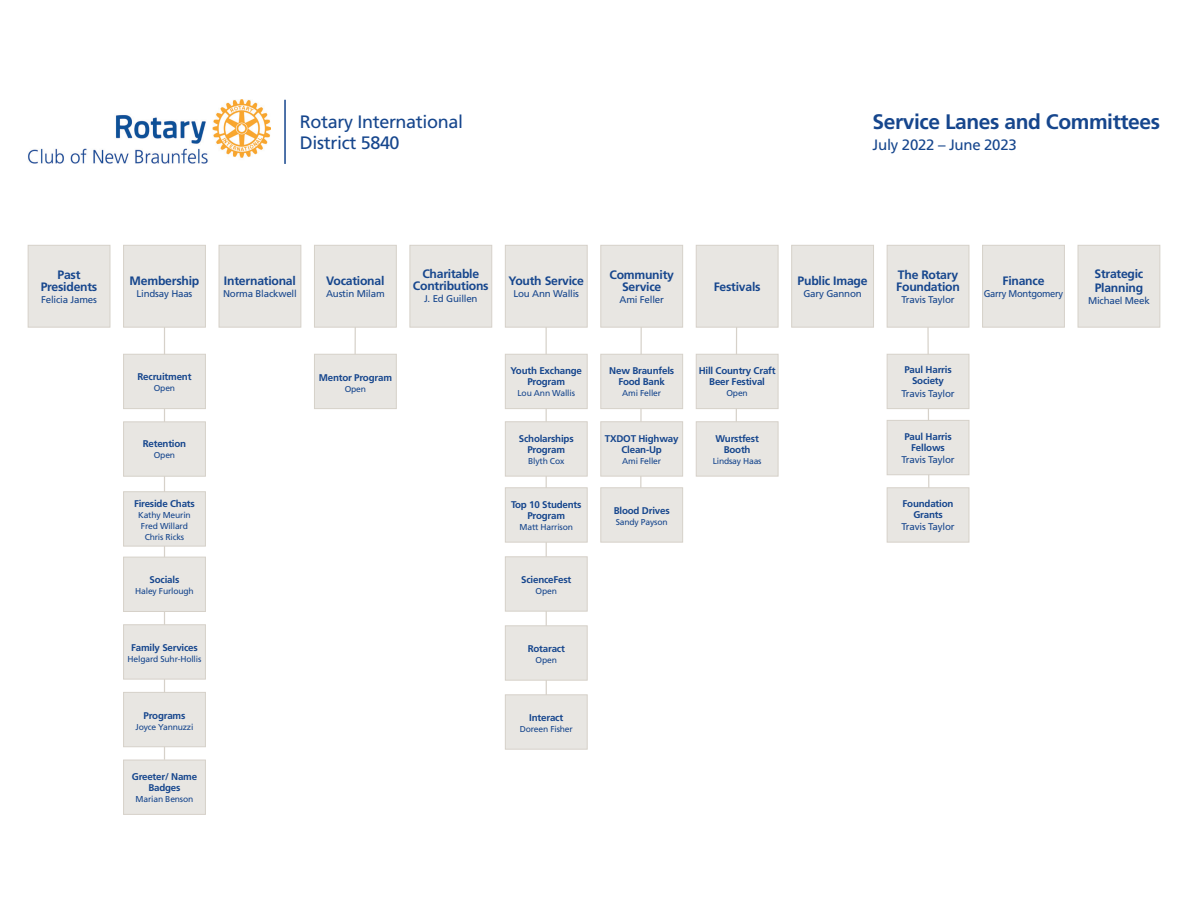
<style>
.page{position:relative;width:1188px;height:918px;background:#fff}
.page>*{position:absolute;margin:0;border:0;box-sizing:border-box;transform-origin:0 0}
.t1{font:700 21px "Frutiger LT Std";letter-spacing:-.02em;color:#16468d}
.t2{font:18px/21.6px "Frutiger LT Std";letter-spacing:-.02em;color:#16468d}
.t3{font:15px "Frutiger LT Std";letter-spacing:-.02em;color:#16468d}
.t4{font:700 12.15px/12.1px "Frutiger LT Std";letter-spacing:-.02em;color:#16468d;text-align:center}
.t5{font:700 9.75px/10.9px "Frutiger LT Std";letter-spacing:-.02em;color:#16468d;text-align:center}
.t6{font:9.75px "Frutiger LT Std";letter-spacing:-.02em;color:#16468d}
.t7{font:9.75px "Frutiger LT Std";letter-spacing:-.02em;color:#16468d;scale:.96 1}
.t8{font:8.55px/10.9px "Frutiger LT Std";letter-spacing:-.02em;color:#16468d;text-align:center}
</style>
<div class="page">
<hr style="left:164px;top:270px;width:1px;height:490px;background:#d6d1c9">
<svg style="left:354px;top:327px;width:3px;height:27px"></svg>
<hr style="left:546px;top:260px;width:1px;height:476px;background:#d6d1c9">
<svg style="left:640px;top:327px;width:3px;height:160px"></svg>
<svg style="left:735px;top:327px;width:3px;height:94px"></svg>
<svg style="left:926px;top:327px;width:4px;height:160px"></svg>
<div style="left:123px;top:245px;width:83px;height:82px;background:#e8e6e2;border:1px solid #d6d1c9"></div>
<div style="left:219px;top:245px;width:82px;height:82px;background:#e8e6e2;border:1px solid #d6d1c9"></div>
<div style="left:314px;top:245px;width:83px;height:82px;background:#e8e6e2;border:1px solid #d6d1c9"></div>
<div style="left:410px;top:245px;width:82px;height:82px;background:#e8e6e2;border:1px solid #d6d1c9"></div>
<div style="left:505px;top:245px;width:83px;height:82px;background:#e8e6e2;border:1px solid #d6d1c9"></div>
<div style="left:505px;top:354px;width:83px;height:55px;background:#e8e6e2;border:1px solid #d6d1c9"></div>
<div style="left:314px;top:354px;width:83px;height:55px;background:#e8e6e2;border:1px solid #d6d1c9"></div>
<div style="left:600px;top:354px;width:83px;height:55px;background:#e8e6e2;border:1px solid #d6d1c9"></div>
<div style="left:600px;top:421px;width:83px;height:55px;background:#e8e6e2;border:1px solid #d6d1c9"></div>
<div style="left:600px;top:487px;width:83px;height:55px;background:#e8e6e2;border:1px solid #d6d1c9"></div>
<div style="left:123px;top:557px;width:83px;height:55px;background:#e8e6e2;border:1px solid #d6d1c9"></div>
<div style="left:123px;top:624px;width:83px;height:55px;background:#e8e6e2;border:1px solid #d6d1c9"></div>
<div style="left:123px;top:692px;width:83px;height:55px;background:#e8e6e2;border:1px solid #d6d1c9"></div>
<div style="left:123px;top:760px;width:83px;height:55px;background:#e8e6e2;border:1px solid #d6d1c9"></div>
<div style="left:123px;top:354px;width:83px;height:55px;background:#e8e6e2;border:1px solid #d6d1c9"></div>
<div style="left:123px;top:422px;width:83px;height:55px;background:#e8e6e2;border:1px solid #d6d1c9"></div>
<div style="left:123px;top:491px;width:83px;height:55px;background:#e8e6e2;border:1px solid #d6d1c9"></div>
<div style="left:696px;top:354px;width:82px;height:55px;background:#e8e6e2;border:1px solid #d6d1c9"></div>
<div style="left:887px;top:420px;width:82px;height:55px;background:#e8e6e2;border:1px solid #d6d1c9"></div>
<div style="left:887px;top:354px;width:82px;height:55px;background:#e8e6e2;border:1px solid #d6d1c9"></div>
<div style="left:887px;top:487px;width:82px;height:55px;background:#e8e6e2;border:1px solid #d6d1c9"></div>
<div style="left:505px;top:421px;width:83px;height:55px;background:#e8e6e2;border:1px solid #d6d1c9"></div>
<div style="left:696px;top:421px;width:82px;height:55px;background:#e8e6e2;border:1px solid #d6d1c9"></div>
<div style="left:505px;top:487px;width:83px;height:55px;background:#e8e6e2;border:1px solid #d6d1c9"></div>
<div style="left:505px;top:556px;width:83px;height:55px;background:#e8e6e2;border:1px solid #d6d1c9"></div>
<div style="left:505px;top:625px;width:83px;height:55px;background:#e8e6e2;border:1px solid #d6d1c9"></div>
<div style="left:505px;top:695px;width:83px;height:54px;background:#e8e6e2;border:1px solid #d6d1c9"></div>
<div style="left:600px;top:245px;width:83px;height:82px;background:#e8e6e2;border:1px solid #d6d1c9"></div>
<div style="left:696px;top:245px;width:82px;height:82px;background:#e8e6e2;border:1px solid #d6d1c9"></div>
<div style="left:791px;top:245px;width:83px;height:82px;background:#e8e6e2;border:1px solid #d6d1c9"></div>
<div style="left:982px;top:245px;width:83px;height:82px;background:#e8e6e2;border:1px solid #d6d1c9"></div>
<div style="left:1078px;top:245px;width:82px;height:82px;background:#e8e6e2;border:1px solid #d6d1c9"></div>
<div style="left:887px;top:245px;width:82px;height:82px;background:#e8e6e2;border:1px solid #d6d1c9"></div>
<div style="left:28px;top:245px;width:82px;height:82px;background:#e8e6e2;border:1px solid #d6d1c9"></div>
<img style="left:28px;top:100px;width:242px;height:64px">
<hr style="left:284px;top:100px;width:2px;height:64px;background:#16468d">
<h2 class="t2" style="left:300px;top:111px;width:165px">Rotary International<br>District 5840</h2>
<h1 class="t1" style="left:873px;top:110px;width:289px">Service Lanes and Committees</h1>
<h3 class="t3" style="left:873px;top:136px;width:146px">July 2022 – June 2023</h3>
<p class="t4" style="left:41px;top:269px;width:58px">Past<br>Presidents</p>
<p class="t6" style="left:41px;top:294px;width:57px">Felicia James</p>
<p class="t4" style="left:130px;top:275px;width:71px">Membership</p>
<p class="t6" style="left:137px;top:288px;width:57px">Lindsay Haas</p>
<p class="t4" style="left:224px;top:275px;width:73px">International</p>
<p class="t6" style="left:223px;top:288px;width:75px">Norma Blackwell</p>
<p class="t4" style="left:326px;top:275px;width:60px">Vocational</p>
<p class="t6" style="left:326px;top:288px;width:60px">Austin Milam</p>
<p class="t4" style="left:413px;top:267px;width:77px">Charitable<br>Contributions</p>
<p class="t6" style="left:424px;top:293px;width:55px">J. Ed Guillen</p>
<p class="t4" style="left:509px;top:275px;width:77px">Youth Service</p>
<p class="t6" style="left:513px;top:288px;width:67px">Lou Ann Wallis</p>
<p class="t4" style="left:609px;top:268px;width:66px">Community<br>Service</p>
<p class="t6" style="left:620px;top:294px;width:46px">Ami Feller</p>
<p class="t4" style="left:714px;top:281px;width:48px">Festivals</p>
<p class="t4" style="left:798px;top:275px;width:71px">Public Image</p>
<p class="t6" style="left:803px;top:288px;width:60px">Gary Gannon</p>
<p class="t4" style="left:896px;top:268px;width:65px;text-align:left">The Rotary<br>Foundation</p>
<p class="t6" style="left:901px;top:294px;width:55px">Travis Taylor</p>
<p class="t4" style="left:1003px;top:275px;width:43px">Finance</p>
<p class="t7" style="left:984px;top:288px;width:84px">Garry Montgomery</p>
<p class="t4" style="left:1094px;top:266px;width:50px;line-height:14.7px;text-align:left">Strategic<br>Planning</p>
<p class="t6" style="left:1088px;top:295px;width:63px">Michael Meek</p>
<p class="t5" style="left:138px;top:371px;width:55px">Recruitment</p>
<p class="t8" style="left:154px;top:382px;width:23px">Open</p>
<p class="t5" style="left:143px;top:438px;width:45px">Retention</p>
<p class="t8" style="left:154px;top:450px;width:23px">Open</p>
<p class="t5" style="left:134px;top:498px;width:62px">Fireside Chats</p>
<p class="t8" style="left:138px;top:510px;width:54px">Kathy Meurin<br>Fred Willard<br>Chris Ricks</p>
<p class="t5" style="left:319px;top:372px;width:75px">Mentor Program</p>
<p class="t8" style="left:345px;top:383px;width:23px">Open</p>
<p class="t5" style="left:511px;top:365px;width:73px">Youth Exchange<br>Program</p>
<p class="t8" style="left:518px;top:388px;width:59px">Lou Ann Wallis</p>
<p class="t5" style="left:519px;top:433px;width:56px">Scholarships<br>Program</p>
<p class="t8" style="left:528px;top:455px;width:38px">Blyth Cox</p>
<p class="t5" style="left:511px;top:499px;width:72px">Top 10 Students<br>Program</p>
<p class="t8" style="left:520px;top:521px;width:55px">Matt Harrison</p>
<p class="t5" style="left:609px;top:365px;width:66px">New Braunfels<br>Food Bank</p>
<p class="t8" style="left:622px;top:388px;width:40px">Ami Feller</p>
<p class="t5" style="left:605px;top:433px;width:75px">TXDOT Highway<br>Clean-Up</p>
<p class="t8" style="left:622px;top:455px;width:40px">Ami Feller</p>
<p class="t5" style="left:614px;top:505px;width:57px">Blood Drives</p>
<p class="t8" style="left:616px;top:517px;width:53px">Sandy Payson</p>
<p class="t5" style="left:699px;top:365px;width:78px">Hill Country Craft<br>Beer Festival</p>
<p class="t8" style="left:727px;top:388px;width:23px">Open</p>
<p class="t5" style="left:716px;top:433px;width:45px">Wurstfest<br>Booth</p>
<p class="t8" style="left:713px;top:455px;width:50px">Lindsay Haas</p>
<p class="t5" style="left:904px;top:365px;width:49px">Paul Harris<br>Society</p>
<p class="t6" style="left:901px;top:388px;width:55px">Travis Taylor</p>
<p class="t5" style="left:904px;top:431px;width:49px">Paul Harris<br>Fellows</p>
<p class="t6" style="left:901px;top:454px;width:55px">Travis Taylor</p>
<p class="t5" style="left:903px;top:498px;width:52px">Foundation<br>Grants</p>
<p class="t6" style="left:901px;top:521px;width:55px">Travis Taylor</p>
<p class="t5" style="left:150px;top:575px;width:31px">Socials</p>
<p class="t8" style="left:135px;top:586px;width:60px">Haley Furlough</p>
<p class="t5" style="left:521px;top:574px;width:52px">ScienceFest</p>
<p class="t8" style="left:536px;top:586px;width:23px">Open</p>
<p class="t5" style="left:131px;top:642px;width:68px">Family Services</p>
<p class="t8" style="left:128px;top:654px;width:75px">Helgard Suhr-Hollis</p>
<p class="t5" style="left:528px;top:643px;width:39px">Rotaract</p>
<p class="t8" style="left:536px;top:655px;width:23px">Open</p>
<p class="t5" style="left:144px;top:710px;width:43px">Programs</p>
<p class="t8" style="left:136px;top:721px;width:59px">Joyce Yannuzzi</p>
<p class="t5" style="left:529px;top:712px;width:35px">Interact</p>
<p class="t8" style="left:520px;top:724px;width:55px">Doreen Fisher</p>
<p class="t5" style="left:132px;top:771px;width:67px">Greeter/ Name<br>Badges</p>
<p class="t8" style="left:136px;top:793px;width:59px">Marian Benson</p>
</div>
